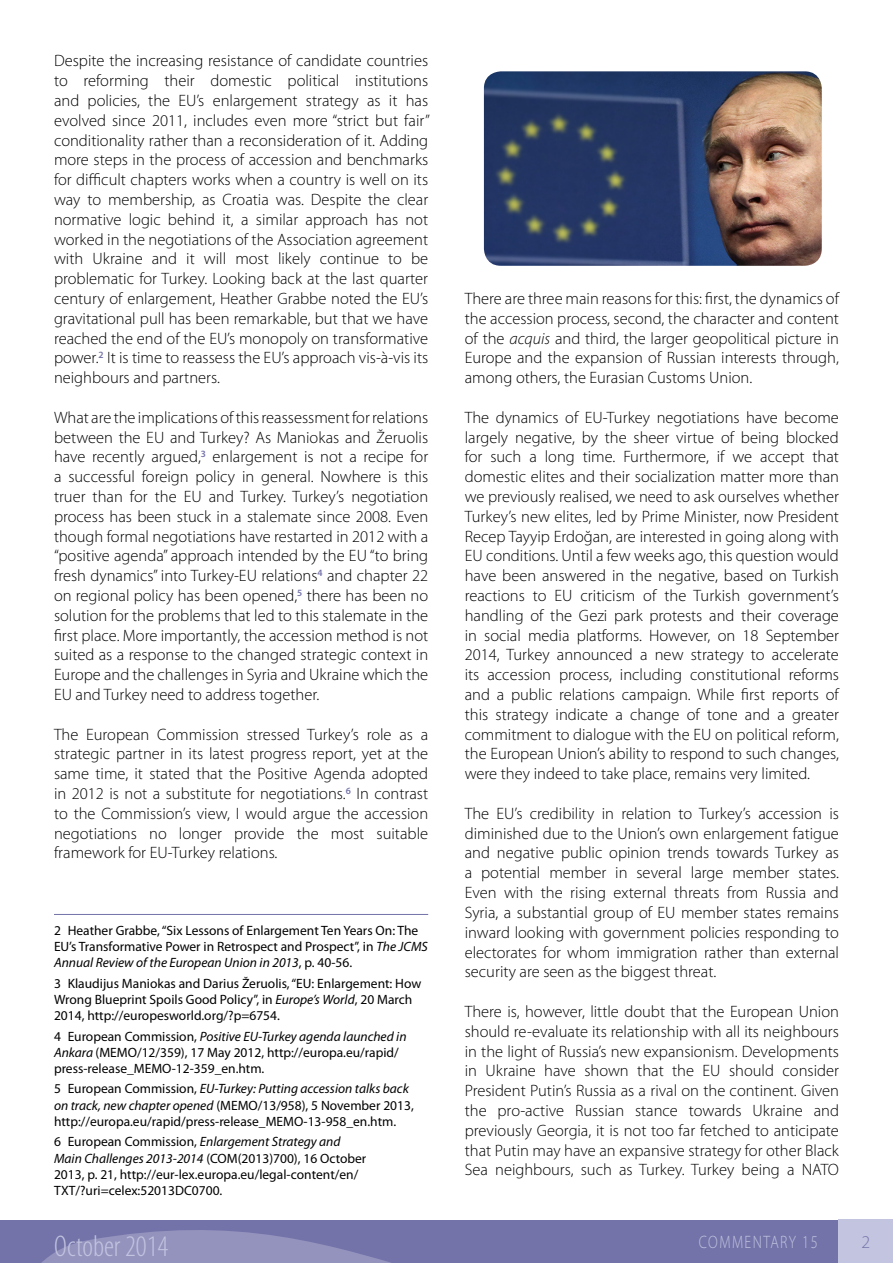
<style>
.page{position:relative;width:893px;height:1263px;background:#fff}
.page>*{position:absolute;margin:0;border:0;box-sizing:border-box;transform-origin:0 0}
.t1{font:300 condensed 30px "Myriad Pro";color:#c2c4e0}
.t2{font:300 18px "Myriad Pro";letter-spacing:.1em;color:#c2c4e0;scale:.8 1}
.t3{font:300 18px "Myriad Pro";color:#7473a9}
.t4{font:300 16.5px/19.8px "Myriad Pro";color:#000;text-align:justify}
.t5{font:13.5px/16.2px "Myriad Pro";color:#000}
.s1{font-style:italic}
</style>
<div class="page">
<svg style="left:0;top:1220px;width:839px;height:43px;background:#7b7aad"></svg>
<div style="left:839px;top:1220px;width:54px;height:43px;background:#c2c4e0"></div>
<hr style="left:54px;top:914px;width:374px;height:1px;background:#7473a9">
<img style="left:484px;top:71px;width:338px;height:195px">
<p class="t4" style="left:54px;top:51px;width:377px">Despite the increasing resistance of candidate countries to reforming their domestic political institutions and policies, the EU’s enlargement strategy as it has evolved since 2011, includes even more “strict but fair” conditionality rather than a reconsideration of it. Adding more steps in the process of accession and benchmarks for difficult chapters works when a country is well on its way to membership, as Croatia was. Despite the clear normative logic behind it, a similar approach has not worked in the negotiations of the Association agreement with Ukraine and it will most likely continue to be problematic for Turkey. Looking back at the last quarter century of enlargement, Heather Grabbe noted the EU’s gravitational pull has been remarkable, but that we have reached the end of the EU’s monopoly on transformative power.<sup>2</sup> It is time to reassess the EU’s approach vis-à-vis its neighbours and partners.</p>
<p class="t4" style="left:54px;top:407px;width:376px">What are the implications of this reassessment for relations between the EU and Turkey? As Maniokas and Žeruolis have recently argued,<sup>3</sup> enlargement is not a recipe for a successful foreign policy in general. Nowhere is this truer than for the EU and Turkey. Turkey’s negotiation process has been stuck in a stalemate since 2008. Even though formal negotiations have restarted in 2012 with a “positive agenda” approach intended by the EU “to bring fresh dynamics” into Turkey-EU relations<sup>4</sup> and chapter 22 on regional policy has been opened,<sup>5</sup> there has been no solution for the problems that led to this stalemate in the first place. More importantly, the accession method is not suited as a response to the changed strategic context in Europe and the challenges in Syria and Ukraine which the EU and Turkey need to address together.</p>
<p class="t4" style="left:54px;top:724px;width:376px">The European Commission stressed Turkey’s role as a strategic partner in its latest progress report, yet at the same time, it stated that the Positive Agenda adopted in 2012 is not a substitute for negotiations.<sup>6</sup> In contrast to the Commission’s view, I would argue the accession negotiations no longer provide the most suitable framework for EU-Turkey relations.</p>
<p class="t5" style="left:54px;top:922px;width:375px">2 Heather Grabbe, “Six Lessons of Enlargement Ten Years On: The<br>EU’s Transformative Power in Retrospect and Prospect”, in <span class="s1">The JCMS<br>Annual Review of the European Union in 2013</span>, p. 40-56.</p>
<p class="t5" style="left:54px;top:975px;width:369px">3 Klaudijus Maniokas and Darius Žeruolis, “EU: Enlargement: How<br>Wrong Blueprint Spoils Good Policy”, in <span class="s1">Europe’s World</span>, 20 March<br>2014, http://europesworld.org/?p=6754.</p>
<p class="t5" style="left:54px;top:1028px;width:354px">4 European Commission, <span class="s1">Positive EU-Turkey agenda launched in<br>Ankara</span> (MEMO/12/359), 17 May 2012, http://europa.eu/rapid/ press-release_MEMO-12-359_en.htm.</p>
<p class="t5" style="left:54px;top:1081px;width:361px">5 European Commission, <span class="s1">EU-Turkey: Putting accession talks back on track, new chapter opened</span> (MEMO/13/958), 5 November 2013, http://europa.eu/rapid/press-release_MEMO-13-958_en.htm.</p>
<p class="t5" style="left:54px;top:1133px;width:314px">6 European Commission, <span class="s1">Enlargement Strategy and Main Challenges 2013-2014</span> (COM(2013)700), 16 October 2013, p. 21, http://eur-lex.europa.eu/legal-content/en/ TXT/?uri=celex:52013DC0700.</p>
<h1 class="t1" style="left:54px;top:1228px;width:116px">October 2014</h1>
<p class="t4" style="left:465px;top:288px;width:376px">There are three main reasons for this: first, the dynamics of the accession process, second, the character and content of the <span class="s1">acquis</span> and third, the larger geopolitical picture in Europe and the expansion of Russian interests through, among others, the Eurasian Customs Union.</p>
<p class="t4" style="left:465px;top:407px;width:376px">The dynamics of EU-Turkey negotiations have become largely negative, by the sheer virtue of being blocked for such a long time. Furthermore, if we accept that domestic elites and their socialization matter more than we previously realised, we need to ask ourselves whether Turkey’s new elites, led by Prime Minister, now President Recep Tayyip Erdoğan, are interested in going along with EU conditions. Until a few weeks ago, this question would have been answered in the negative, based on Turkish reactions to EU criticism of the Turkish government’s handling of the Gezi park protests and their coverage in social media platforms. However, on 18 September 2014, Turkey announced a new strategy to accelerate its accession process, including constitutional reforms and a public relations campaign. While first reports of this strategy indicate a change of tone and a greater commitment to dialogue with the EU on political reform, the European Union’s ability to respond to such changes, were they indeed to take place, remains very limited.</p>
<p class="t4" style="left:465px;top:803px;width:376px">The EU’s credibility in relation to Turkey’s accession is diminished due to the Union’s own enlargement fatigue and negative public opinion trends towards Turkey as a potential member in several large member states.<br>Even with the rising external threats from Russia and Syria, a substantial group of EU member states remains inward looking with government policies responding to electorates for whom immigration rather than external security are seen as the biggest threat.</p>
<p class="t4" style="left:465px;top:1001px;width:376px">There is, however, little doubt that the European Union should re-evaluate its relationship with all its neighbours in the light of Russia’s new expansionism. Developments in Ukraine have shown that the EU should consider President Putin’s Russia as a rival on the continent. Given the pro-active Russian stance towards Ukraine and previously Georgia, it is not too far fetched to anticipate that Putin may have an expansive strategy for other Black Sea neighbours, such as Turkey. Turkey being a NATO</p>
<p class="t2" style="left:699px;top:1231px;width:150px">COMMENTARY 15</p>
<p class="t3" style="left:862px;top:1231px;width:10px">2</p>
</div>
